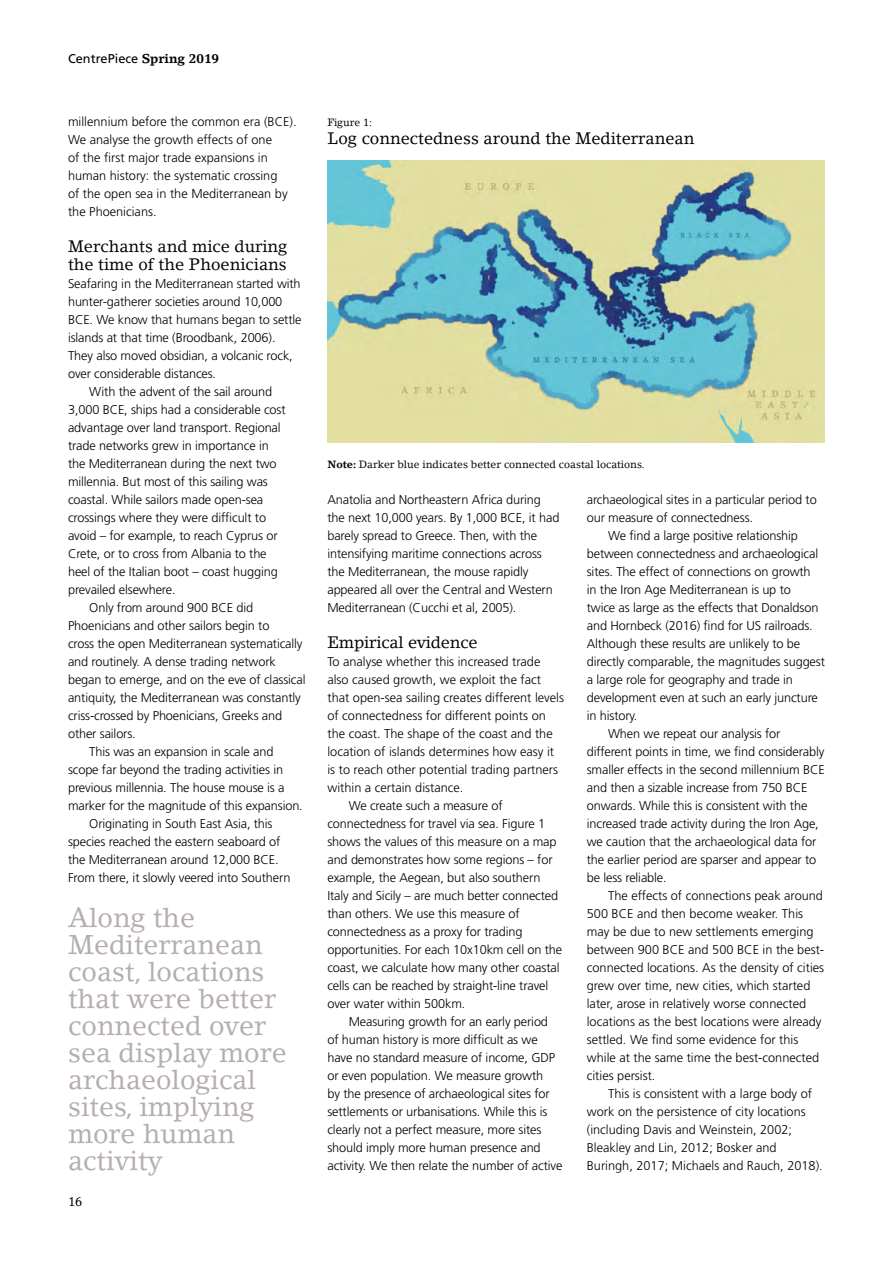
<style>
.page{position:relative;width:893px;height:1263px;background:#fff}
.page>*{position:absolute;margin:0;border:0;box-sizing:border-box;transform-origin:0 0}
.t1{font:27px/27px "Lino Letter";color:#b5aeac}
.t2{font:16.5px/18px "Lino Letter";color:#000}
.t3{font:300 12.75px/18px "Frutiger";letter-spacing:-.01em;color:#000}
.t4{font:12.75px "Frutiger";color:#000}
.t5{font:12.75px "Lino Letter";color:#000}
.t6{font:10.5px "Lino Letter";color:#000}
.s1{font-family:"Lino Letter";font-weight:700}
.s2{font-weight:700}
</style>
<div class="page">
<img style="left:327px;top:161px;width:498px;height:281px">
<p class="t4" style="left:68px;top:51px;width:153px">CentrePiece <span class="s1">Spring 2019</span></p>
<p class="t3" style="left:68px;top:113px;width:230px">millennium before the common era (BCE).<br>We analyse the growth effects of one<br>of the first major trade expansions in human history: the systematic crossing<br>of the open sea in the Mediterranean by the Phoenicians.</p>
<p class="t2" style="left:68px;top:237px;width:221px">Merchants and mice during the time of the Phoenicians</p>
<p class="t3" style="left:68px;top:275px;width:234px">Seafaring in the Mediterranean started with</p>
<p class="t3" style="left:68px;top:293px;width:216px">hunter-gatherer societies around 10,000</p>
<p class="t3" style="left:68px;top:311px;width:235px">BCE. We know that humans began to settle</p>
<p class="t3" style="left:68px;top:329px;width:209px">islands at that time (Broodbank, 2006).</p>
<p class="t3" style="left:68px;top:347px;width:226px">They also moved obsidian, a volcanic rock,</p>
<p class="t3" style="left:68px;top:365px;width:150px">over considerable distances.</p>
<p class="t3" style="left:89px;top:383px;width:184px">With the advent of the sail around</p>
<p class="t3" style="left:68px;top:401px;width:219px">3,000 BCE, ships had a considerable cost</p>
<p class="t3" style="left:68px;top:419px;width:214px">advantage over land transport. Regional</p>
<p class="t3" style="left:68px;top:437px;width:202px">trade networks grew in importance in</p>
<p class="t3" style="left:68px;top:455px;width:210px">the Mediterranean during the next two</p>
<p class="t3" style="left:68px;top:473px;width:201px">millennia. But most of this sailing was</p>
<p class="t3" style="left:68px;top:491px;width:197px">coastal. While sailors made open-sea</p>
<p class="t3" style="left:68px;top:509px;width:200px">crossings where they were difficult to</p>
<p class="t3" style="left:68px;top:527px;width:211px">avoid – for example, to reach Cyprus or</p>
<p class="t3" style="left:68px;top:545px;width:200px">Crete, or to cross from Albania to the</p>
<p class="t3" style="left:68px;top:563px;width:211px">heel of the Italian boot – coast hugging</p>
<p class="t3" style="left:68px;top:581px;width:109px">prevailed elsewhere.</p>
<p class="t3" style="left:89px;top:599px;width:166px">Only from around 900 BCE did</p>
<p class="t3" style="left:68px;top:617px;width:203px">Phoenicians and other sailors begin to</p>
<p class="t3" style="left:68px;top:635px;width:236px">cross the open Mediterranean systematically</p>
<p class="t3" style="left:68px;top:653px;width:209px">and routinely. A dense trading network</p>
<p class="t3" style="left:68px;top:671px;width:239px">began to emerge, and on the eve of classical</p>
<p class="t3" style="left:68px;top:689px;width:234px">antiquity, the Mediterranean was constantly</p>
<p class="t3" style="left:68px;top:707px;width:216px">criss-crossed by Phoenicians, Greeks and</p>
<p class="t3" style="left:68px;top:725px;width:69px">other sailors.</p>
<p class="t3" style="left:89px;top:743px;width:186px">This was an expansion in scale and</p>
<p class="t3" style="left:68px;top:761px;width:217px">scope far beyond the trading activities in</p>
<p class="t3" style="left:68px;top:779px;width:218px">previous millennia. The house mouse is a</p>
<p class="t3" style="left:68px;top:797px;width:236px">marker for the magnitude of this expansion.</p>
<p class="t3" style="left:89px;top:815px;width:185px">Originating in South East Asia, this</p>
<p class="t3" style="left:68px;top:833px;width:214px">species reached the eastern seaboard of</p>
<p class="t3" style="left:68px;top:851px;width:212px">the Mediterranean around 12,000 BCE.</p>
<p class="t3" style="left:68px;top:869px;width:224px">From there, it slowly veered into Southern</p>
<h1 class="t1" style="left:68px;top:904px;width:220px">Along the<br>Mediterranean coast, locations that were better connected over sea display more archaeological sites, implying more human activity</h1>
<p class="t5" style="left:68px;top:1194px;width:16px">16</p>
<p class="t6" style="left:327px;top:116px;width:46px">Figure 1:</p>
<p class="t2" style="left:327px;top:129px;width:369px">Log connectedness around the Mediterranean</p>
<p class="t6" style="left:327px;top:458px;width:319px"><span class="s2">Note:</span> Darker blue indicates better connected coastal locations.</p>
<p class="t3" style="left:327px;top:491px;width:234px">Anatolia and Northeastern Africa during the next 10,000 years. By 1,000 BCE, it had barely spread to Greece. Then, with the intensifying maritime connections across the Mediterranean, the mouse rapidly appeared all over the Central and Western Mediterranean (Cucchi et al, 2005).</p>
<p class="t2" style="left:327px;top:633px;width:152px">Empirical evidence</p>
<p class="t3" style="left:327px;top:653px;width:215px">To analyse whether this increased trade</p>
<p class="t3" style="left:327px;top:671px;width:215px">also caused growth, we exploit the fact</p>
<p class="t3" style="left:327px;top:689px;width:238px">that open-sea sailing creates different levels</p>
<p class="t3" style="left:327px;top:707px;width:220px">of connectedness for different points on</p>
<p class="t3" style="left:327px;top:725px;width:227px">the coast. The shape of the coast and the</p>
<p class="t3" style="left:327px;top:743px;width:228px">location of islands determines how easy it</p>
<p class="t3" style="left:327px;top:761px;width:232px">is to reach other potential trading partners</p>
<p class="t3" style="left:327px;top:779px;width:138px">within a certain distance.</p>
<p class="t3" style="left:349px;top:797px;width:155px">We create such a measure of</p>
<p class="t3" style="left:327px;top:815px;width:219px">connectedness for travel via sea. Figure 1</p>
<p class="t3" style="left:327px;top:833px;width:231px">shows the values of this measure on a map</p>
<p class="t3" style="left:327px;top:851px;width:227px">and demonstrates how some regions – for</p>
<p class="t3" style="left:327px;top:869px;width:215px">example, the Aegean, but also southern</p>
<p class="t3" style="left:327px;top:887px;width:232px">Italy and Sicily – are much better connected</p>
<p class="t3" style="left:327px;top:905px;width:194px">than others. We use this measure of</p>
<p class="t3" style="left:327px;top:923px;width:197px">connectedness as a proxy for trading</p>
<p class="t3" style="left:327px;top:941px;width:236px">opportunities. For each 10x10km cell on the</p>
<p class="t3" style="left:327px;top:959px;width:234px">coast, we calculate how many other coastal</p>
<p class="t3" style="left:327px;top:977px;width:222px">cells can be reached by straight-line travel</p>
<p class="t3" style="left:327px;top:995px;width:140px">over water within 500km.</p>
<p class="t3" style="left:349px;top:1013px;width:201px">Measuring growth for an early period</p>
<p class="t3" style="left:327px;top:1031px;width:212px">of human history is more difficult as we</p>
<p class="t3" style="left:327px;top:1049px;width:229px">have no standard measure of income, GDP</p>
<p class="t3" style="left:327px;top:1067px;width:217px">or even population. We measure growth</p>
<p class="t3" style="left:327px;top:1085px;width:224px">by the presence of archaeological sites for</p>
<p class="t3" style="left:327px;top:1103px;width:221px">settlements or urbanisations. While this is</p>
<p class="t3" style="left:327px;top:1121px;width:216px">clearly not a perfect measure, more sites</p>
<p class="t3" style="left:327px;top:1139px;width:215px">should imply more human presence and</p>
<p class="t3" style="left:327px;top:1157px;width:236px">activity. We then relate the number of active</p>
<p class="t3" style="left:587px;top:491px;width:231px">archaeological sites in a particular period to our measure of connectedness.</p>
<p class="t3" style="left:608px;top:527px;width:191px">We find a large positive relationship</p>
<p class="t3" style="left:587px;top:545px;width:233px">between connectedness and archaeological</p>
<p class="t3" style="left:587px;top:563px;width:225px">sites. The effect of connections on growth</p>
<p class="t3" style="left:587px;top:581px;width:206px">in the Iron Age Mediterranean is up to</p>
<p class="t3" style="left:587px;top:599px;width:233px">twice as large as the effects that Donaldson</p>
<p class="t3" style="left:587px;top:617px;width:227px">and Hornbeck (2016) find for US railroads.</p>
<p class="t3" style="left:587px;top:635px;width:215px">Although these results are unlikely to be</p>
<p class="t3" style="left:587px;top:653px;width:240px">directly comparable, the magnitudes suggest</p>
<p class="t3" style="left:587px;top:671px;width:208px">a large role for geography and trade in</p>
<p class="t3" style="left:587px;top:689px;width:233px">development even at such an early juncture</p>
<p class="t3" style="left:587px;top:707px;width:52px">in history.</p>
<p class="t3" style="left:608px;top:725px;width:174px">When we repeat our analysis for</p>
<p class="t3" style="left:587px;top:743px;width:239px">different points in time, we find considerably</p>
<p class="t3" style="left:587px;top:761px;width:239px">smaller effects in the second millennium BCE</p>
<p class="t3" style="left:587px;top:779px;width:222px">and then a sizable increase from 750 BCE</p>
<p class="t3" style="left:587px;top:797px;width:222px">onwards. While this is consistent with the</p>
<p class="t3" style="left:587px;top:815px;width:233px">increased trade activity during the Iron Age,</p>
<p class="t3" style="left:587px;top:833px;width:231px">we caution that the archaeological data for</p>
<p class="t3" style="left:587px;top:851px;width:231px">the earlier period are sparser and appear to</p>
<p class="t3" style="left:587px;top:869px;width:81px">be less reliable.</p>
<p class="t3" style="left:608px;top:887px;width:216px">The effects of connections peak around</p>
<p class="t3" style="left:587px;top:905px;width:218px">500 BCE and then become weaker. This</p>
<p class="t3" style="left:587px;top:923px;width:228px">may be due to new settlements emerging</p>
<p class="t3" style="left:587px;top:941px;width:239px">between 900 BCE and 500 BCE in the best-</p>
<p class="t3" style="left:587px;top:959px;width:239px">connected locations. As the density of cities</p>
<p class="t3" style="left:587px;top:977px;width:225px">grew over time, new cities, which started</p>
<p class="t3" style="left:587px;top:995px;width:221px">later, arose in relatively worse connected</p>
<p class="t3" style="left:587px;top:1013px;width:236px">locations as the best locations were already</p>
<p class="t3" style="left:587px;top:1031px;width:213px">settled. We find some evidence for this</p>
<p class="t3" style="left:587px;top:1049px;width:234px">while at the same time the best-connected</p>
<p class="t3" style="left:587px;top:1067px;width:70px">cities persist.</p>
<p class="t3" style="left:608px;top:1085px;width:206px">This is consistent with a large body of</p>
<p class="t3" style="left:587px;top:1103px;width:220px">work on the persistence of city locations</p>
<p class="t3" style="left:587px;top:1121px;width:207px">(including Davis and Weinstein, 2002;</p>
<p class="t3" style="left:587px;top:1139px;width:191px">Bleakley and Lin, 2012; Bosker and</p>
<p class="t3" style="left:587px;top:1157px;width:237px">Buringh, 2017; Michaels and Rauch, 2018).</p>
</div>
